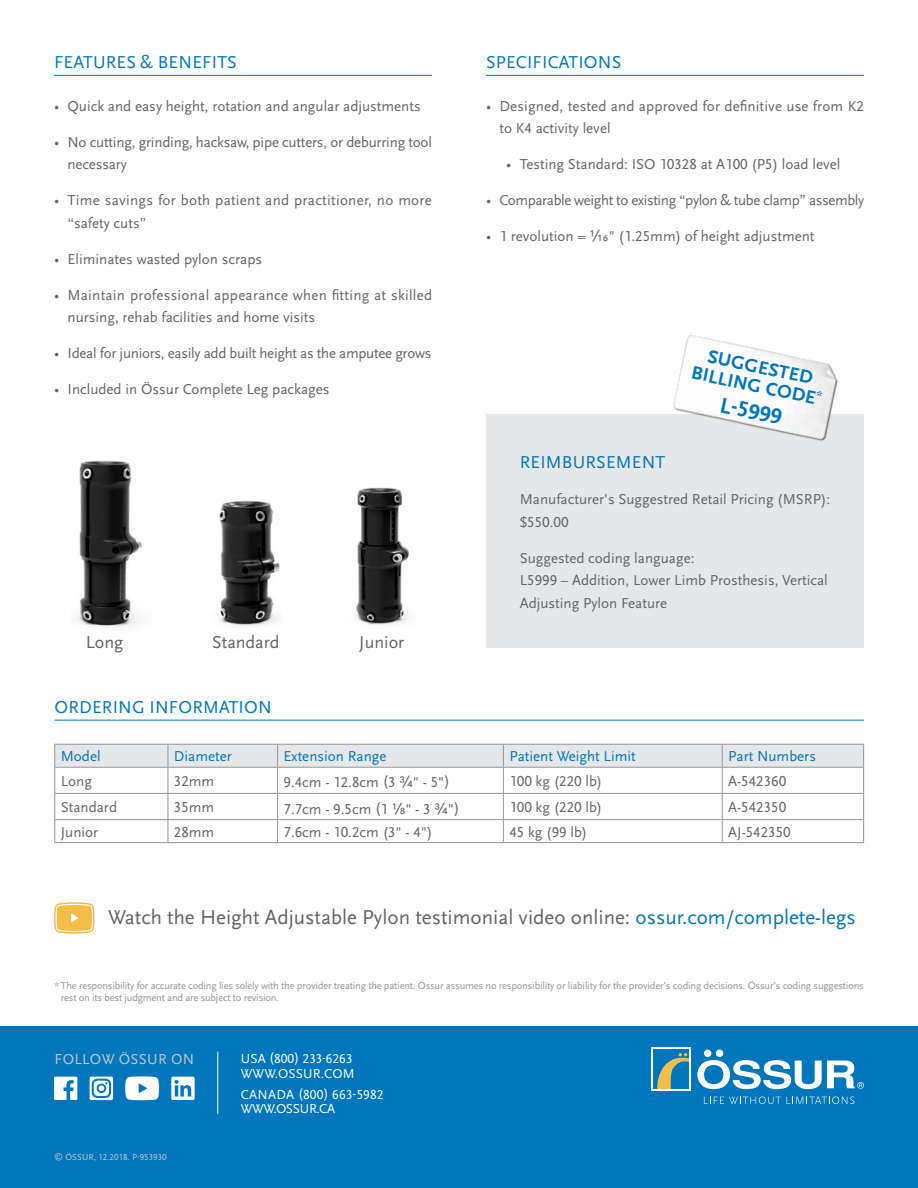
<style>
.page{position:relative;width:918px;height:1188px;background:#fff}
.page>*{position:absolute;margin:0;border:0;box-sizing:border-box;transform-origin:0 0}
.t1{font:700 22.65px "Scala Sans OT";color:#0076bc}
.t2{font:21px "Scala Sans OT";color:#636466}
.t3{font:700 19.2px/19.2px "Scala Sans OT";color:#0076bc;text-align:center}
.t4{font:18px "Scala Sans OT";letter-spacing:.01em;color:#0076bc}
.t5{font:18px "Scala Sans OT";color:#636466}
.t6{font:15px/22.5px "Scala Sans OT";color:#636466}
.t7{font:15px/22.5px "Scala Sans OT";letter-spacing:.02em;color:#636466}
.t8{font:15px "Scala Sans OT";color:#0076bc}
.t9{font:15px "Scala Sans OT";letter-spacing:-.02em;color:#636466}
.t10{font:15px "Scala Sans OT";letter-spacing:-.025em;color:#636466}
.t11{font:15px "Scala Sans OT";letter-spacing:.02em;color:#c7c8ca}
.t12{font:13.5px/14.4px "Scala Sans OT";letter-spacing:.01em;color:#fff}
.t13{font:10.5px/12.6px "Scala Sans OT";letter-spacing:-.02em;color:#939598}
.t14{font:9px "Scala Sans OT";color:#c7c8ca}
.s1{font-family:"Quasimoda"}
.s2{color:#0076bb}
</style>
<div class="page">
<hr style="left:54px;top:75px;width:378px;height:1px;background:#0076bc">
<hr style="left:486px;top:75px;width:378px;height:1px;background:#0076bc">
<div style="left:0;top:1026px;width:918px;height:162px;background:#0076bc"></div>
<svg style="left:704px;top:1097px;width:77px;height:7px"></svg>
<svg style="left:787px;top:1096px;width:67px;height:8px"></svg>
<div style="left:704px;top:1050px;width:7px;height:7px;background:#fff;border-radius:50%"></div>
<div style="left:716px;top:1050px;width:7px;height:7px;background:#fff;border-radius:50%"></div>
<div style="left:651px;top:1048px;width:40px;height:43px;background:linear-gradient(to bottom,#fff,#fff)"></div>
<div style="left:653px;top:1050px;width:36px;height:39px;background:#0076bc"></div>
<svg style="left:657px;top:1053px;width:32px;height:36px"></svg>
<svg style="left:697px;top:1060px;width:167px;height:29px"></svg>
<hr style="left:217px;top:1052px;width:1px;height:62px;background:#fff">
<svg style="left:90px;top:1077px;width:23px;height:23px"></svg>
<svg style="left:54px;top:1077px;width:23px;height:23px"></svg>
<svg style="left:125px;top:1076px;width:34px;height:24px"></svg>
<svg style="left:171px;top:1077px;width:24px;height:23px"></svg>
<hr style="left:54px;top:720px;width:810px;height:1px;background:#0076bc">
<svg style="left:54px;top:744px;width:810px;height:98px"></svg>
<hr style="left:54px;top:842px;width:114px;height:1px;background:#939598">
<hr style="left:168px;top:842px;width:110px;height:1px;background:#939598">
<hr style="left:278px;top:842px;width:225px;height:1px;background:#939598">
<hr style="left:503px;top:842px;width:219px;height:1px;background:#939598">
<hr style="left:722px;top:842px;width:142px;height:1px;background:#939598">
<hr style="left:54px;top:767px;width:114px;height:1px;background:#939598">
<hr style="left:168px;top:767px;width:110px;height:1px;background:#939598">
<hr style="left:278px;top:767px;width:225px;height:1px;background:#939598">
<hr style="left:503px;top:767px;width:219px;height:1px;background:#939598">
<hr style="left:722px;top:767px;width:142px;height:1px;background:#939598">
<img style="left:76px;top:460px;width:66px;height:168px">
<img style="left:355px;top:487px;width:54px;height:138px">
<img style="left:219px;top:500px;width:61px;height:127px">
<div style="left:486px;top:414px;width:378px;height:234px;background:#e6e7e8"></div>
<img style="left:673px;top:335px;width:165px;height:106px">
<svg style="left:54px;top:902px;width:41px;height:32px"></svg>
<p class="t4" style="left:54px;top:53px;width:184px">FEATURES &amp; BENEFITS</p>
<p class="t6" style="left:54px;top:95px;width:368px">• Quick and easy height, rotation and angular adjustments</p>
<p class="t6" style="left:68px;top:131px;width:366px;text-indent:-14px">• No cutting, grinding, hacksaw, pipe cutters, or deburring tool necessary</p>
<p class="t7" style="left:68px;top:190px;width:366px;text-indent:-14px">• Time savings for both patient and practitioner, no more “safety cuts”</p>
<p class="t6" style="left:54px;top:248px;width:210px">• Eliminates wasted pylon scraps</p>
<p class="t6" style="left:68px;top:284px;width:366px;text-indent:-14px">• Maintain professional appearance when fitting at skilled nursing, rehab facilities and home visits</p>
<p class="t9" style="left:54px;top:345px;width:379px">• Ideal for juniors, easily add built height as the amputee grows</p>
<p class="t6" style="left:54px;top:379px;width:277px">• Included in Össur Complete Leg packages</p>
<p class="t5" style="left:86px;top:632px;width:39px">Long</p>
<p class="t5" style="left:212px;top:632px;width:69px">Standard</p>
<p class="t5" style="left:359px;top:632px;width:47px">Junior</p>
<p class="t4" style="left:486px;top:53px;width:137px">SPECIFICATIONS</p>
<p class="t6" style="left:500px;top:95px;width:366px;text-indent:-14px">• Designed, tested and approved for definitive use from K2 to K4 activity level</p>
<p class="t6" style="left:506px;top:154px;width:336px">• Testing Standard: ISO 10328 at A100 (P5) load level</p>
<p class="t10" style="left:486px;top:192px;width:380px">• Comparable weight to existing “pylon &amp; tube clamp” assembly</p>
<p class="t6" style="left:486px;top:226px;width:330px">• 1 revolution = <span class="s1">1/16</span>" (1.25mm) of height adjustment</p>
<p class="t3" style="left:698px;top:344px;width:134px;rotate:12deg">SUGGESTED<br>BILLING CODE<sup>*</sup></p>
<h1 class="t1" style="left:723px;top:392px;width:64px;rotate:12deg">L-5999</h1>
<p class="t4" style="left:520px;top:452px;width:147px">REIMBURSEMENT</p>
<p class="t6" style="left:520px;top:488px;width:312px">Manufacturer's Suggestred Retail Pricing (MSRP): $550.00</p>
<p class="t6" style="left:520px;top:547px;width:310px">Suggested coding language:<br>L5999 – Addition, Lower Limb Prosthesis, Vertical<br>Adjusting Pylon Feature</p>
<p class="t4" style="left:55px;top:697px;width:219px">ORDERING INFORMATION</p>
<p class="t8" style="left:61px;top:748px;width:41px">Model</p>
<p class="t8" style="left:174px;top:748px;width:59px">Diameter</p>
<p class="t8" style="left:284px;top:748px;width:105px">Extension Range</p>
<p class="t8" style="left:509px;top:748px;width:128px">Patient Weight Limit</p>
<p class="t8" style="left:728px;top:748px;width:89px">Part Numbers</p>
<p class="t6" style="left:61px;top:770px;width:33px">Long</p>
<p class="t6" style="left:174px;top:770px;width:42px">32mm</p>
<p class="t6" style="left:284px;top:772px;width:168px">9.4cm - 12.8cm (3 <span class="s1">3/4</span>" - 5")</p>
<p class="t6" style="left:509px;top:770px;width:95px">100 kg (220 lb)</p>
<p class="t6" style="left:728px;top:770px;width:60px">A-542360</p>
<p class="t6" style="left:61px;top:796px;width:58px">Standard</p>
<p class="t6" style="left:174px;top:796px;width:42px">35mm</p>
<p class="t6" style="left:284px;top:798px;width:178px">7.7cm - 9.5cm (1 <span class="s1">1/8</span>" - 3 <span class="s1">3/4</span>")</p>
<p class="t6" style="left:509px;top:796px;width:95px">100 kg (220 lb)</p>
<p class="t6" style="left:728px;top:796px;width:60px">A-542350</p>
<p class="t6" style="left:61px;top:821px;width:39px">Junior</p>
<p class="t6" style="left:174px;top:821px;width:42px">28mm</p>
<p class="t6" style="left:284px;top:821px;width:151px">7.6cm - 10.2cm (3" - 4")</p>
<p class="t6" style="left:509px;top:821px;width:80px">45 kg (99 lb)</p>
<p class="t6" style="left:728px;top:821px;width:64px">AJ-542350</p>
<h2 class="t2" style="left:108px;top:906px;width:749px">Watch the Height Adjustable Pylon testimonial video online: <span class="s2">ossur.com/complete-legs</span></h2>
<p class="t13" style="left:61px;top:979px;width:805px;text-indent:-7px">* The responsibility for accurate coding lies solely with the provider treating the patient. Össur assumes no responsibility or liability for the provider’s coding decisions. Össur’s coding suggestions rest on its best judgment and are subject to revision.</p>
<p class="t11" style="left:55px;top:1051px;width:141px">FOLLOW ÖSSUR ON</p>
<p class="t12" style="left:241px;top:1052px;width:116px">USA (800) 233-6263<br>WWW.OSSUR.COM</p>
<p class="t12" style="left:241px;top:1088px;width:144px">CANADA (800) 663-5982<br>WWW.OSSUR.CA</p>
<p class="t14" style="left:54px;top:1153px;width:114px">© ÖSSUR, 12.2018. P-953930</p>
</div>
